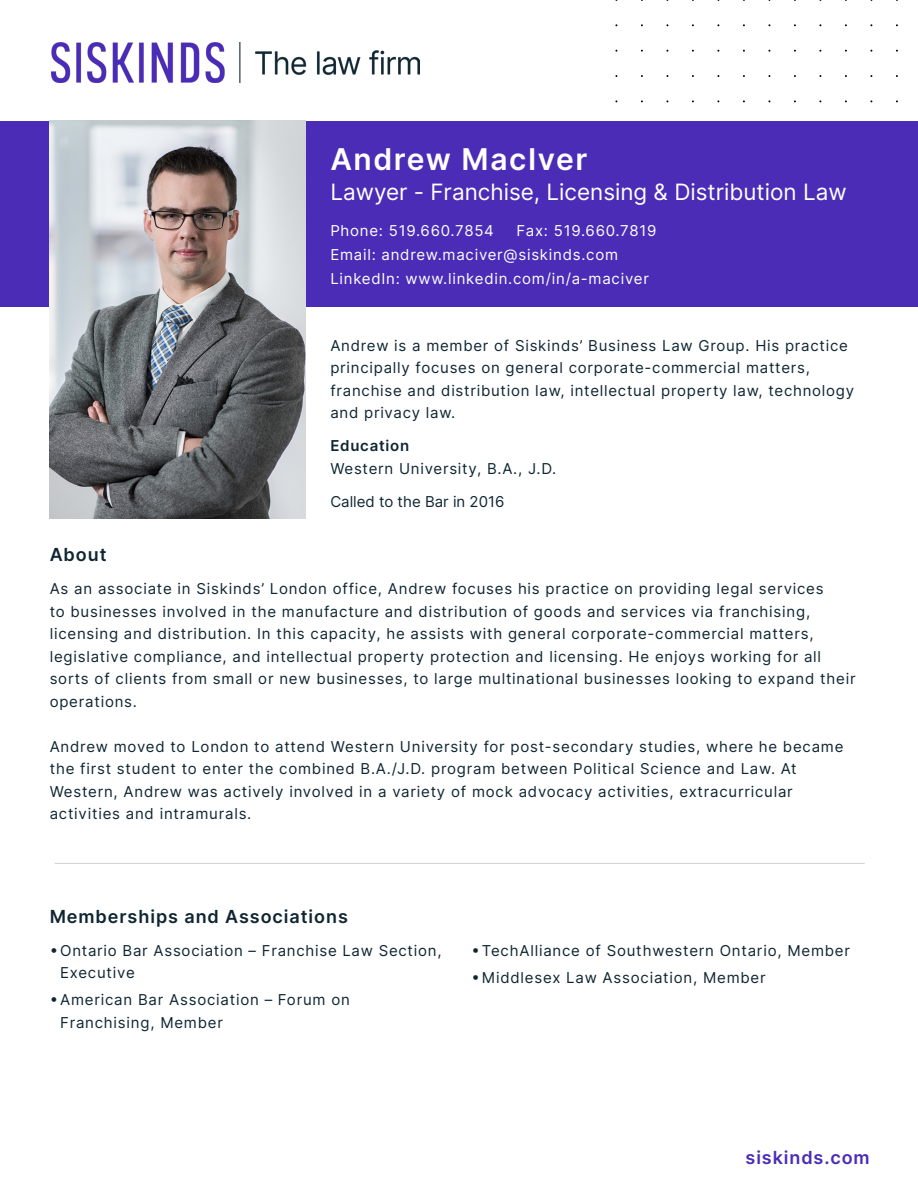
<style>
.page{position:relative;width:918px;height:1188px;background:#fff}
.page>*{position:absolute;margin:0;border:0;box-sizing:border-box;transform-origin:0 0}
.t1{font:600 30px "Inter";letter-spacing:.05em;color:#fff}
.t2{font:22.5px "Inter";color:#fff}
.t3{font:600 18px "Inter";letter-spacing:.05em;color:#0f2632}
.t4{font:600 18px "Inter";letter-spacing:.05em;color:#4b2cb7}
.t5{font:15px/22.5px "Inter";letter-spacing:.05em;color:#0f2632}
.t6{font:15px/24px "Inter";letter-spacing:.05em;color:#fff}
.t7{font:15px "Inter";color:#0f2632}
.t8{font:600 15px "Inter";letter-spacing:.05em;color:#0f2632}
</style>
<div class="page">
<div style="left:0;top:121px;width:918px;height:186px;background:#4b2cb7"></div>
<img style="left:50px;top:121px;width:256px;height:398px">
<img style="left:51px;top:43px;width:369px;height:39px">
<hr style="left:55px;top:863px;width:810px;height:1px;background:#d4d4d5">
<h1 class="t1" style="left:330px;top:137px;width:259px">Andrew MacIver</h1>
<h2 class="t2" style="left:330px;top:175px;width:518px">Lawyer - Franchise, Licensing &amp; Distribution Law</h2>
<p class="t6" style="left:330px;top:218px;width:165px">Phone: 519.660.7854</p>
<p class="t6" style="left:330px;top:218px;width:328px;text-indent:186px">Fax: 519.660.7819<br>Email: andrew.maciver@siskinds.com<br>LinkedIn: www.linkedin.com/in/a-maciver</p>
<p class="t5" style="left:330px;top:334px;width:525px">Andrew is a member of Siskinds’ Business Law Group. His practice principally focuses on general corporate-commercial matters, franchise and distribution law, intellectual property law, technology and privacy law.</p>
<p class="t8" style="left:330px;top:435px;width:80px">Education</p>
<p class="t5" style="left:330px;top:457px;width:227px">Western University, B.A., J.D.</p>
<p class="t7" style="left:330px;top:490px;width:176px">Called to the Bar in 2016</p>
<p class="t3" style="left:50px;top:541px;width:58px">About</p>
<p class="t5" style="left:50px;top:577px;width:808px">As an associate in Siskinds’ London office, Andrew focuses his practice on providing legal services<br>to businesses involved in the manufacture and distribution of goods and services via franchising, licensing and distribution. In this capacity, he assists with general corporate-commercial matters, legislative compliance, and intellectual property protection and licensing. He enjoys working for all sorts of clients from small or new businesses, to large multinational businesses looking to expand their operations.</p>
<p class="t5" style="left:50px;top:735px;width:795px">Andrew moved to London to attend Western University for post-secondary studies, where he became the first student to enter the combined B.A./J.D. program between Political Science and Law. At Western, Andrew was actively involved in a variety of mock advocacy activities, extracurricular activities and intramurals.</p>
<p class="t3" style="left:50px;top:903px;width:300px">Memberships and Associations</p>
<p class="t5" style="left:60px;top:939px;width:383px;text-indent:-10px">• Ontario Bar Association – Franchise Law Section,<br>Executive</p>
<p class="t5" style="left:60px;top:988px;width:291px;text-indent:-10px">• American Bar Association – Forum on<br>Franchising, Member</p>
<p class="t5" style="left:471px;top:939px;width:380px">• TechAlliance of Southwestern Ontario, Member</p>
<p class="t5" style="left:471px;top:966px;width:296px">• Middlesex Law Association, Member</p>
<p class="t4" style="left:746px;top:1144px;width:126px">siskinds.com</p>
</div>
